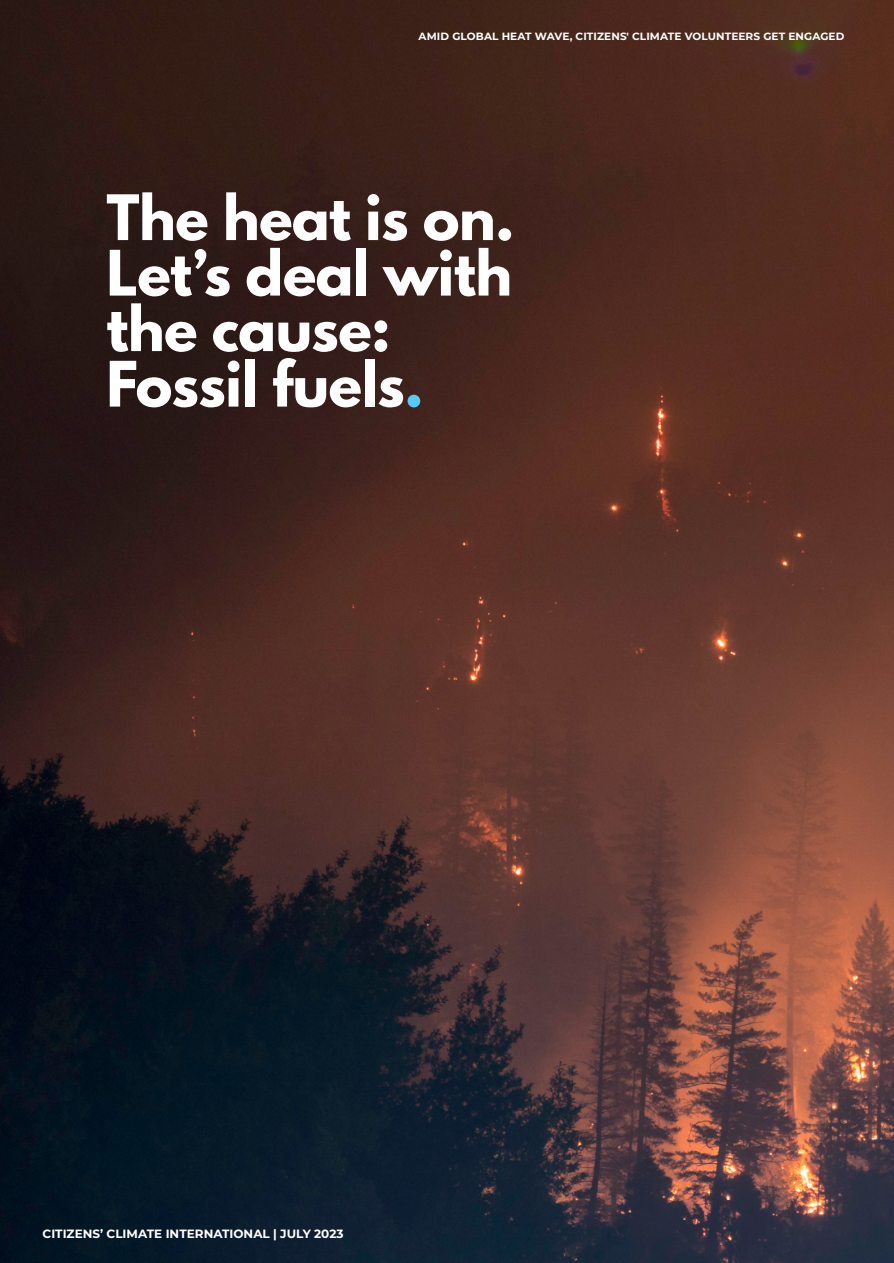
<style>
.page{position:relative;width:894px;height:1263px;background:#fff}
.page>*{position:absolute;margin:0;border:0;box-sizing:border-box;transform-origin:0 0}
.t1{font:700 55.5px/55.5px "League Spartan";letter-spacing:-.01em;color:#fff}
.t2{font:700 12px "Montserrat";color:#fff}
.t3{font:700 10.5px "Montserrat";letter-spacing:.01em;color:#fff}
.s1{color:#58cbf4}
</style>
<div class="page">
<img style="left:0;top:0;width:893px;height:1263px">
<p class="t3" style="left:418px;top:30px;width:427px">AMID GLOBAL HEAT WAVE, CITIZENS' CLIMATE VOLUNTEERS GET ENGAGED</p>
<h1 class="t1" style="left:106px;top:198px;width:409px">The heat is on.<br>Let’s deal with the cause:<br>Fossil fuels<span class="s1">.</span></h1>
<p class="t2" style="left:43px;top:1227px;width:302px">CITIZENS’ CLIMATE INTERNATIONAL | JULY 2023</p>
</div>
